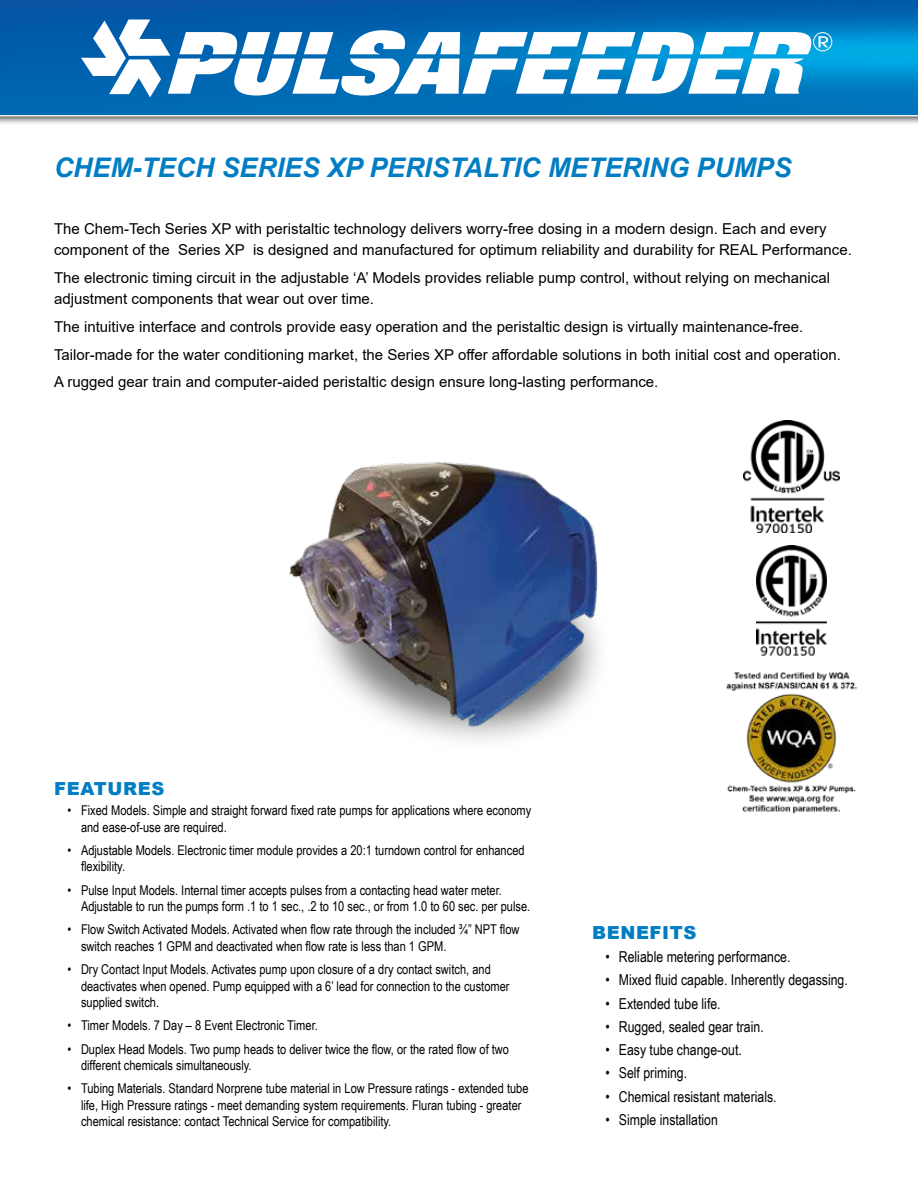
<style>
.page{position:relative;width:918px;height:1188px;background:#fff}
.page>*{position:absolute;margin:0;border:0;box-sizing:border-box;transform-origin:0 0}
.t1{font:italic 700 27px "Arial";color:#007dc3}
.t2{font:900 18px "Arial";letter-spacing:.035em;color:#007dc3}
.t3{font:15px/21px "Arial";color:#000}
.t4{font:15px "Arial Narrow";color:#000}
.t5{font:13.5px/16.5px "Arial Narrow";color:#000}
</style>
<div class="page">
<div style="left:0;top:0;width:918px;height:125px;background:#000;opacity:.75"></div>
<div style="left:0;top:0;width:918px;height:118px;background:#000;opacity:.4"></div>
<div style="left:813px;top:32px;width:19px;height:19px;border:1px solid #fff;border-radius:50%"></div>
<svg style="left:81px;top:20px;width:731px;height:77px"></svg>
<svg style="left:818px;top:36px;width:10px;height:11px"></svg>
<div style="left:307px;top:526px;width:304px;height:226px;background:#000;opacity:.53"></div>
<img style="left:289px;top:461px;width:322px;height:273px">
<img style="left:726px;top:672px;width:132px;height:142px">
<img style="left:743px;top:420px;width:97px;height:113px">
<img style="left:756px;top:545px;width:71px;height:111px">
<h1 class="t1" style="left:54px;top:150px;width:739px">CHEM-TECH SERIES XP PERISTALTIC METERING PUMPS</h1>
<p class="t3" style="left:54px;top:219px;width:799px">The Chem-Tech Series XP with peristaltic technology delivers worry-free dosing in a modern design. Each and every component of the Series XP is designed and manufactured for optimum reliability and durability for REAL Performance.</p>
<p class="t3" style="left:54px;top:267px;width:778px">The electronic timing circuit in the adjustable ‘A’ Models provides reliable pump control, without relying on mechanical adjustment components that wear out over time.</p>
<p class="t3" style="left:54px;top:313px;width:788px;line-height:27.8px">The intuitive interface and controls provide easy operation and the peristaltic design is virtually maintenance-free.<br>Tailor-made for the water conditioning market, the Series XP offer affordable solutions in both initial cost and operation.<br>A rugged gear train and computer-aided peristaltic design ensure long-lasting performance.</p>
<h2 class="t2" style="left:54px;top:776px;width:112px">FEATURES</h2>
<p class="t5" style="left:81px;top:802px;width:452px;text-indent:-14px">• Fixed Models. Simple and straight forward fixed rate pumps for applications where economy and ease-of-use are required.</p>
<p class="t5" style="left:81px;top:841px;width:445px;text-indent:-14px">• Adjustable Models. Electronic timer module provides a 20:1 turndown control for enhanced flexibility.</p>
<p class="t5" style="left:81px;top:881px;width:451px;text-indent:-14px">• Pulse Input Models. Internal timer accepts pulses from a contacting head water meter.<br>Adjustable to run the pumps form .1 to 1 sec., .2 to 10 sec., or from 1.0 to 60 sec. per pulse.</p>
<p class="t5" style="left:81px;top:921px;width:440px;text-indent:-14px">• Flow Switch Activated Models. Activated when flow rate through the included ¾” NPT flow switch reaches 1 GPM and deactivated when flow rate is less than 1 GPM.</p>
<p class="t5" style="left:81px;top:961px;width:430px;text-indent:-14px">• Dry Contact Input Models. Activates pump upon closure of a dry contact switch, and deactivates when opened. Pump equipped with a 6’ lead for connection to the customer supplied switch.</p>
<p class="t5" style="left:68px;top:1017px;width:252px">• Timer Models. 7 Day – 8 Event Electronic Timer.</p>
<p class="t5" style="left:81px;top:1040px;width:430px;text-indent:-14px">• Duplex Head Models. Two pump heads to deliver twice the flow, or the rated flow of two different chemicals simultaneously.</p>
<p class="t5" style="left:81px;top:1080px;width:449px;text-indent:-14px">• Tubing Materials. Standard Norprene tube material in Low Pressure ratings - extended tube life, High Pressure ratings - meet demanding system requirements. Fluran tubing - greater chemical resistance: contact Technical Service for compatibility.</p>
<h2 class="t2" style="left:592px;top:919px;width:106px">BENEFITS</h2>
<p class="t4" style="left:605px;top:946px;width:187px">• Reliable metering performance.</p>
<p class="t4" style="left:605px;top:969px;width:244px">• Mixed fluid capable. Inherently degassing.</p>
<p class="t4" style="left:605px;top:992px;width:117px">• Extended tube life.</p>
<p class="t4" style="left:605px;top:1016px;width:160px">• Rugged, sealed gear train.</p>
<p class="t4" style="left:605px;top:1039px;width:138px">• Easy tube change-out.</p>
<p class="t4" style="left:605px;top:1062px;width:83px">• Self priming.</p>
<p class="t4" style="left:605px;top:1085px;width:173px">• Chemical resistant materials.</p>
<p class="t4" style="left:605px;top:1109px;width:114px">• Simple installation</p>
</div>
